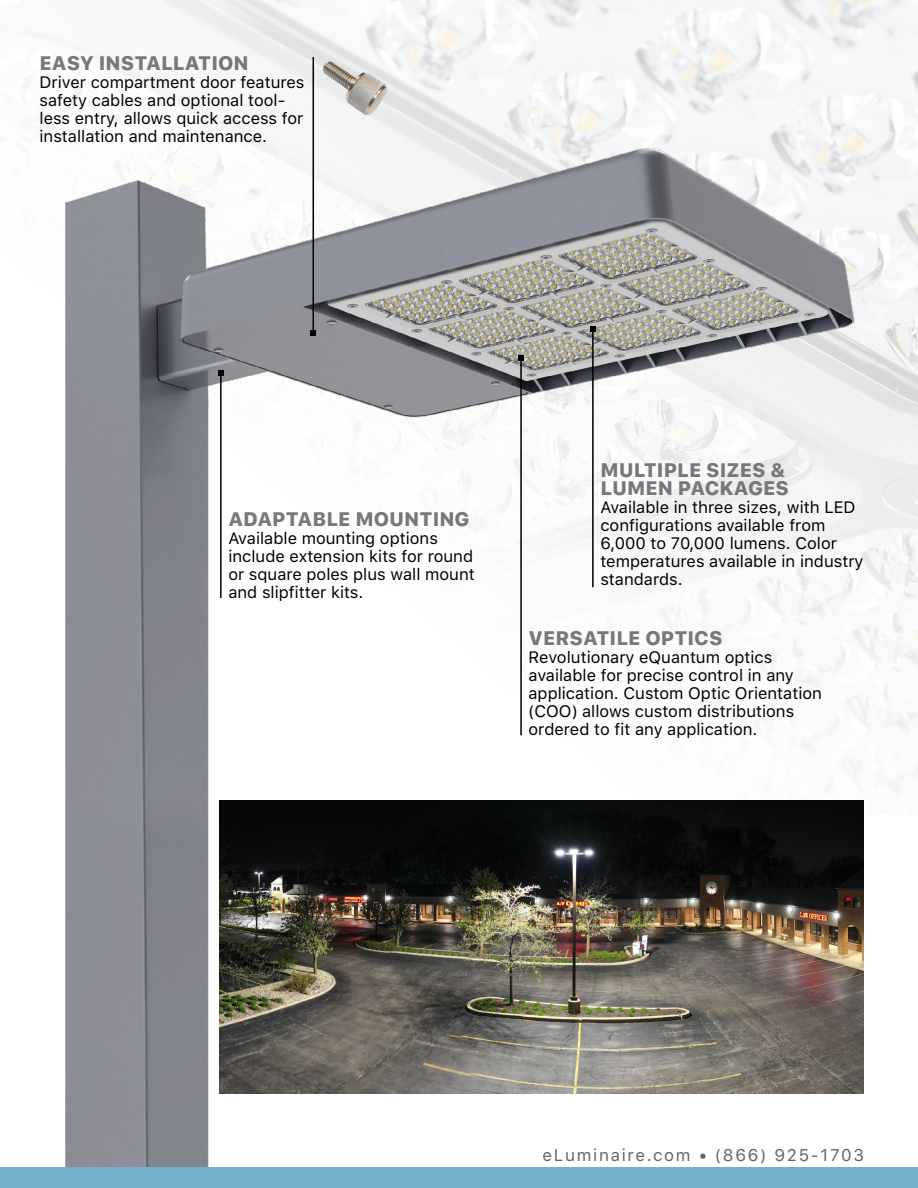
<style>
.page{position:relative;width:918px;height:1188px;background:#fff}
.page>*{position:absolute;margin:0;border:0;box-sizing:border-box;transform-origin:0 0}
.t1{font:800 19.5px/18px "SFUI Text";color:#77787b}
.t2{font:16.8px "SFUI Text";letter-spacing:.1em;color:#636466}
.t3{font:16.5px/18px "SFUI Text";color:#000}
.s1{font-weight:500}
</style>
<div class="page">
<img style="left:22px;top:0;width:896px;height:792px">
<img style="left:31px;top:145px;width:842px;height:1022px">
<hr style="left:592px;top:329px;width:2px;height:258px;background:#000">
<svg style="left:590px;top:326px;width:6px;height:6px"></svg>
<hr style="left:520px;top:358px;width:2px;height:377px;background:#000">
<svg style="left:518px;top:355px;width:6px;height:6px"></svg>
<hr style="left:220px;top:373px;width:2px;height:225px;background:#000">
<svg style="left:218px;top:370px;width:6px;height:6px"></svg>
<hr style="left:313px;top:57px;width:1px;height:276px;background:#000">
<svg style="left:310px;top:330px;width:6px;height:6px"></svg>
<img style="left:320px;top:57px;width:70px;height:62px">
<img style="left:219px;top:800px;width:645px;height:294px">
<div style="left:0;top:1167px;width:918px;height:21px;background:#74b1cb"></div>
<p class="t1" style="left:40px;top:53px;width:211px">EASY INSTALLATION</p>
<p class="t3" style="left:40px;top:72px;width:267px">Driver compartment door features safety cables and optional tool&shy;less entry, allows quick access for installation and maintenance.</p>
<p class="t1" style="left:228px;top:509px;width:243px">ADAPTABLE MOUNTING</p>
<p class="t3" style="left:228px;top:529px;width:248px">Available mounting options include extension kits for round or square poles plus wall mount and slipfitter kits.</p>
<p class="t1" style="left:600px;top:460px;width:190px">MULTIPLE SIZES &amp;<br>LUMEN PACKAGES</p>
<p class="t3" style="left:600px;top:498px;width:265px">Available in three sizes, with LED configurations available from<br>6,000 to 70,000 lumens. Color temperatures available in industry standards.</p>
<p class="t1" style="left:529px;top:628px;width:196px">VERSATILE OPTICS</p>
<p class="t3" style="left:529px;top:648px;width:295px">Revolutionary eQuantum optics available for precise control in any application. Custom Optic Orientation (COO) allows custom distributions ordered to fit any application.</p>
<p class="t2" style="left:543px;top:1143px;width:323px">eLuminaire.com <span class="s1">•</span> (866) 925-1703</p>
</div>
